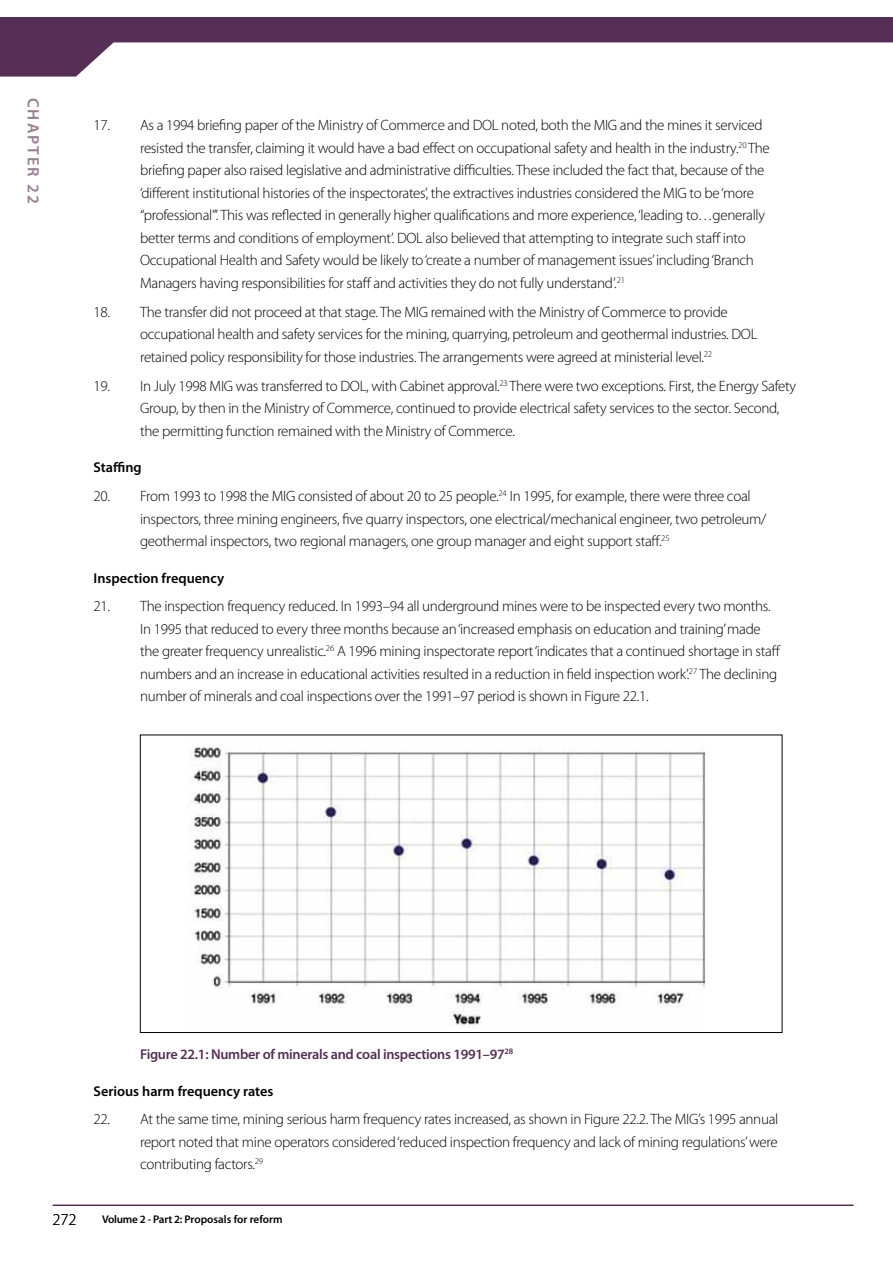
<style>
.page{position:relative;width:893px;height:1263px;background:#fff}
.page>*{position:absolute;margin:0;border:0;box-sizing:border-box;transform-origin:0 0}
.t1{font:600 16.5px "Myriad Pro";letter-spacing:.12em;color:#967f94}
.t2{font:300 16.5px "Myriad Pro";color:#000}
.t3{font:300 15px/22.5px "Myriad Pro";letter-spacing:-.02em;color:#000}
.t4{font:600 14.25px "Myriad Pro";letter-spacing:-.02em;color:#552f55}
.t5{font:600 14.25px "Myriad Pro";color:#000}
.t6{font:600 11.1px "Myriad Pro";letter-spacing:-.01em;color:#000}
</style>
<div class="page">
<hr style="left:53px;top:1204px;width:800px;height:2px;background:#552f55">
<svg style="left:0;top:17px;width:893px;height:60px"></svg>
<img style="left:188px;top:747px;width:517px;height:278px">
<p class="t1" style="left:42px;top:98px;width:107px;rotate:90deg">CHAPTER 22</p>
<p class="t3" style="left:140px;top:114px;width:631px;text-indent:-46px">17. As a 1994 briefing paper of the Ministry of Commerce and DOL noted, both the MIG and the mines it serviced resisted the transfer, claiming it would have a bad effect on occupational safety and health in the industry.<sup>20</sup> The briefing paper also raised legislative and administrative difficulties. These included the fact that, because of the ‘different institutional histories of the inspectorates’, the extractives industries considered the MIG to be ‘more “professional”’. This was reflected in generally higher qualifications and more experience, ‘leading to…generally better terms and conditions of employment’. DOL also believed that attempting to integrate such staff into Occupational Health and Safety would be likely to ‘create a number of management issues’ including ‘Branch Managers having responsibilities for staff and activities they do not fully understand’.<sup>21</sup></p>
<p class="t3" style="left:140px;top:301px;width:619px;text-indent:-46px">18. The transfer did not proceed at that stage. The MIG remained with the Ministry of Commerce to provide occupational health and safety services for the mining, quarrying, petroleum and geothermal industries. DOL retained policy responsibility for those industries. The arrangements were agreed at ministerial level.<sup>22</sup></p>
<p class="t3" style="left:140px;top:375px;width:658px;text-indent:-47px">19. In July 1998 MIG was transferred to DOL, with Cabinet approval.<sup>23</sup> There were two exceptions. First, the Energy Safety<br>Group, by then in the Ministry of Commerce, continued to provide electrical safety services to the sector. Second, the permitting function remained with the Ministry of Commerce.</p>
<p class="t5" style="left:94px;top:459px;width:50px">Staffing</p>
<p class="t3" style="left:140px;top:485px;width:628px;text-indent:-47px">20. From 1993 to 1998 the MIG consisted of about 20 to 25 people.<sup>24</sup> In 1995, for example, there were three coal inspectors, three mining engineers, five quarry inspectors, one electrical/mechanical engineer, two petroleum/ geothermal inspectors, two regional managers, one group manager and eight support staff.<sup>25</sup></p>
<p class="t5" style="left:94px;top:570px;width:132px">Inspection frequency</p>
<p class="t3" style="left:140px;top:595px;width:642px;text-indent:-46px">21. The inspection frequency reduced. In 1993–94 all underground mines were to be inspected every two months.<br>In 1995 that reduced to every three months because an ‘increased emphasis on education and training’ made the greater frequency unrealistic.<sup>26</sup> A 1996 mining inspectorate report ‘indicates that a continued shortage in staff numbers and an increase in educational activities resulted in a reduction in field inspection work’.<sup>27</sup> The declining number of minerals and coal inspections over the 1991–97 period is shown in Figure 22.1.</p>
<p class="t4" style="left:140px;top:1046px;width:375px">Figure 22.1: Number of minerals and coal inspections 1991–97<sup>28</sup></p>
<p class="t5" style="left:94px;top:1083px;width:181px">Serious harm frequency rates</p>
<p class="t3" style="left:140px;top:1108px;width:640px;text-align:justify;text-indent:-46px">22. At the same time, mining serious harm frequency rates increased, as shown in Figure 22.2. The MIG’s 1995 annual report noted that mine operators considered ‘reduced inspection frequency and lack of mining regulations’ were contributing factors.<sup>29</sup></p>
<p class="t2" style="left:52px;top:1211px;width:26px">272</p>
<p class="t6" style="left:102px;top:1213px;width:182px">Volume 2 - Part 2: Proposals for reform</p>
</div>
